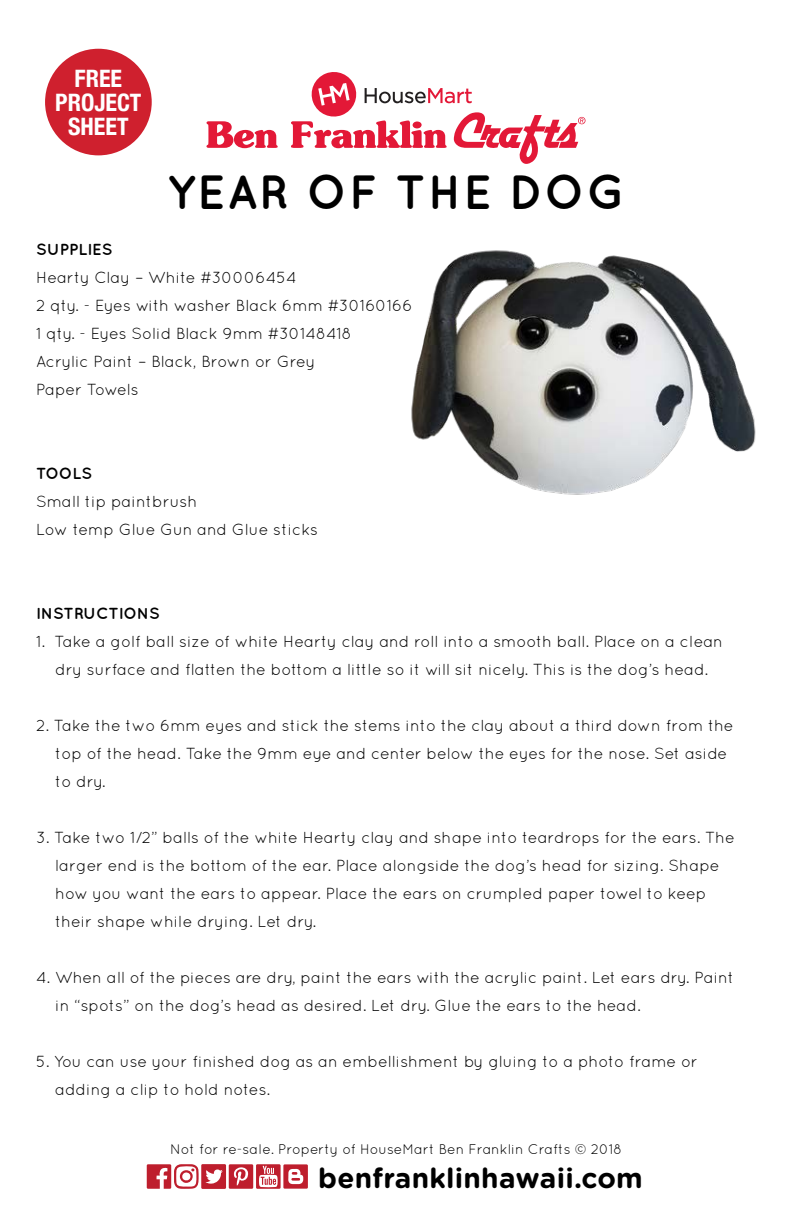
<style>
.page{position:relative;width:792px;height:1224px;background:#fff}
.page>*{position:absolute;margin:0;border:0;box-sizing:border-box;transform-origin:0 0}
.t1{font:700 48px "Quicksand";letter-spacing:.03em;color:#000}
.t2{font:700 28px "Gotham Rounded";letter-spacing:.01em;color:#000}
.t3{font:700 condensed 24px/24px "Helvetica Neue";color:#fff;text-align:center}
.t4{font:16px/28px "Quicksand";color:#000}
.t5{font:700 16px "Quicksand";color:#000}
.t6{font:14px "Quicksand";color:#000}
</style>
<div class="page">
<svg style="left:147px;top:1164px;width:161px;height:25px"></svg>
<div style="left:45px;top:49px;width:107px;height:106px;background:#cf202e;border-radius:50%"></div>
<svg style="left:291px;top:72px;width:295px;height:92px"></svg>
<svg style="left:206px;top:121px;width:72px;height:27px"></svg>
<img style="left:411px;top:250px;width:345px;height:245px">
<h3 class="t3" style="left:55px;top:65px;width:88px">FREE<br>PROJECT<br>SHEET</h3>
<h1 class="t1" style="left:167px;top:164px;width:460px">YEAR OF THE DOG</h1>
<p class="t5" style="left:36px;top:240px;width:78px">SUPPLIES</p>
<p class="t4" style="left:36px;top:263px;width:378px">Hearty Clay – White #30006454<br>2 qty. - Eyes with washer Black 6mm #30160166<br>1 qty. - Eyes Solid Black 9mm #30148418<br>Acrylic Paint – Black, Brown or Grey<br>Paper Towels</p>
<p class="t5" style="left:36px;top:464px;width:58px">TOOLS</p>
<p class="t4" style="left:36px;top:487px;width:284px">Small tip paintbrush<br>Low temp Glue Gun and Glue sticks</p>
<p class="t5" style="left:36px;top:604px;width:125px">INSTRUCTIONS</p>
<p class="t4" style="left:36px;top:627px;width:689px;text-align:center">1. Take a golf ball size of white Hearty clay and roll into a smooth ball. Place on a clean dry surface and flatten the bottom a little so it will sit nicely. This is the dog’s head.</p>
<p class="t4" style="left:55px;top:711px;width:680px;text-indent:-19px">2. Take the two 6mm eyes and stick the stems into the clay about a third down from the top of the head. Take the 9mm eye and center below the eyes for the nose. Set aside to dry.</p>
<p class="t4" style="left:55px;top:823px;width:681px;text-indent:-19px">3. Take two 1/2” balls of the white Hearty clay and shape into teardrops for the ears. The larger end is the bottom of the ear. Place alongside the dog’s head for sizing. Shape how you want the ears to appear. Place the ears on crumpled paper towel to keep their shape while drying. Let dry.</p>
<p class="t4" style="left:55px;top:963px;width:681px;text-indent:-19px">4. When all of the pieces are dry, paint the ears with the acrylic paint. Let ears dry. Paint in “spots” on the dog’s head as desired. Let dry. Glue the ears to the head.</p>
<p class="t4" style="left:55px;top:1047px;width:644px;text-indent:-19px">5. You can use your finished dog as an embellishment by gluing to a photo frame or adding a clip to hold notes.</p>
<p class="t6" style="left:170px;top:1141px;width:454px">Not for re-sale. Property of HouseMart Ben Franklin Crafts © 2018</p>
<h2 class="t2" style="left:318px;top:1157px;width:326px">benfranklinhawaii.com</h2>
</div>
